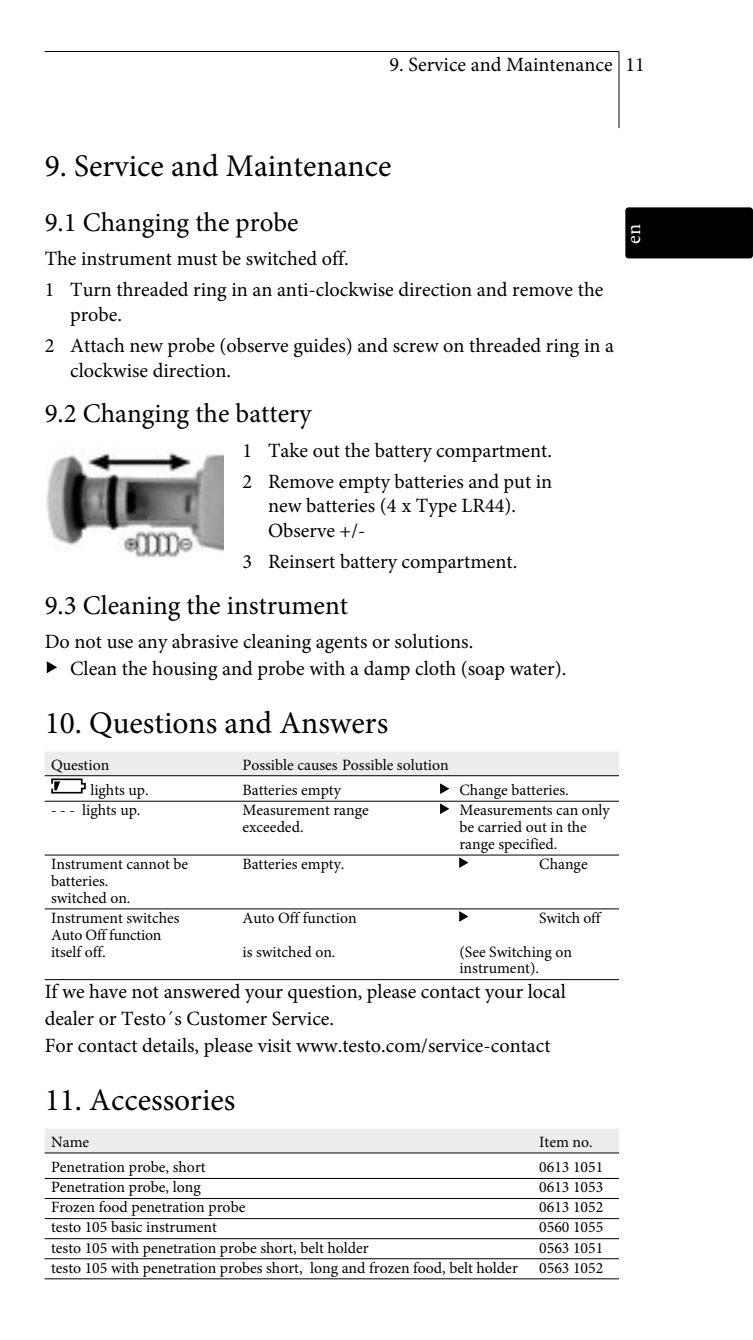
<style>
.page{position:relative;width:753px;height:1340px;background:#fff}
.page>*{position:absolute;margin:0;border:0;box-sizing:border-box;transform-origin:0 0}
.t1{font:31.5px "Minion Pro";color:#000}
.t2{font:27px "Minion Pro";color:#000}
.t3{font:20.25px/31.1px "Minion Pro";color:#000}
.t4{font:20.25px "Minion Pro";color:#fff}
.t5{font:15.75px/16.9px "Minion Pro";color:#000}
</style>
<div class="page">
<hr style="left:45px;top:51px;width:574px;height:1px;background:#000">
<div style="left:45px;top:751px;width:574px;height:24px;background:#ededed"></div>
<hr style="left:45px;top:775px;width:574px;height:1px;background:#000">
<hr style="left:45px;top:800px;width:574px;height:1px;background:#000">
<hr style="left:45px;top:854px;width:574px;height:1px;background:#000">
<hr style="left:45px;top:908px;width:574px;height:1px;background:#000">
<hr style="left:45px;top:979px;width:574px;height:1px;background:#000">
<div style="left:45px;top:1128px;width:574px;height:24px;background:#ededed"></div>
<hr style="left:45px;top:1152px;width:574px;height:1px;background:#000">
<hr style="left:45px;top:1177px;width:574px;height:1px;background:#000">
<hr style="left:45px;top:1198px;width:574px;height:1px;background:#000">
<hr style="left:45px;top:1218px;width:574px;height:1px;background:#000">
<hr style="left:45px;top:1238px;width:574px;height:1px;background:#000">
<hr style="left:45px;top:1258px;width:574px;height:1px;background:#000">
<hr style="left:45px;top:1278px;width:574px;height:1px;background:#000">
<img style="left:46px;top:449px;width:177px;height:109px">
<svg style="left:47px;top:661px;width:10px;height:11px"></svg>
<svg style="left:51px;top:778px;width:35px;height:16px"></svg>
<svg style="left:440px;top:784px;width:9px;height:9px"></svg>
<svg style="left:440px;top:804px;width:9px;height:9px"></svg>
<svg style="left:459px;top:857px;width:9px;height:10px"></svg>
<svg style="left:459px;top:911px;width:9px;height:10px"></svg>
<hr style="left:618px;top:51px;width:1px;height:77px;background:#000">
<div style="left:625px;top:207px;width:128px;height:51px;background:#000;border-radius:3px"></div>
<p class="t3" style="left:389px;top:49px;width:257px">9. Service and Maintenance 11</p>
<h1 class="t1" style="left:45px;top:145px;width:348px">9. Service and Maintenance</h1>
<h2 class="t2" style="left:45px;top:204px;width:255px">9.1 Changing the probe</h2>
<p class="t3" style="left:45px;top:243px;width:560px">The instrument must be switched off.<br>1 Turn threaded ring in an anti-clockwise direction and remove the</p>
<p class="t3" style="left:45px;top:299px;width:571px;text-indent:26px">probe.<br>2 Attach new probe (observe guides) and screw on threaded ring in a</p>
<p class="t3" style="left:70px;top:355px;width:162px">clockwise direction.</p>
<h2 class="t2" style="left:45px;top:395px;width:268px">9.2 Changing the battery</h2>
<p class="t3" style="left:242px;top:434px;width:311px">1 Take out the battery compartment.<br>2 Remove empty batteries and put in</p>
<p class="t3" style="left:268px;top:493px;width:249px;line-height:24.8px">new batteries (4 x Type LR44).<br>Observe +/-</p>
<p class="t3" style="left:242px;top:546px;width:276px">3 Reinsert battery compartment.</p>
<h2 class="t2" style="left:45px;top:587px;width:305px">9.3 Cleaning the instrument</h2>
<p class="t3" style="left:70px;top:628px;width:497px;line-height:26.6px;text-indent:-26px">Do not use any abrasive cleaning agents or solutions.<br>Clean the housing and probe with a damp cloth (soap water).</p>
<h1 class="t1" style="left:45px;top:701px;width:345px">10. Questions and Answers</h1>
<p class="t5" style="left:51px;top:756px;width:60px">Question</p>
<p class="t5" style="left:242px;top:756px;width:208px">Possible causes Possible solution</p>
<p class="t5" style="left:90px;top:781px;width:60px">lights up.</p>
<p class="t5" style="left:242px;top:781px;width:100px">Batteries empty</p>
<p class="t5" style="left:459px;top:781px;width:111px">Change batteries.</p>
<p class="t5" style="left:51px;top:801px;width:91px">- - - lights up.</p>
<p class="t5" style="left:242px;top:801px;width:128px">Measurement range</p>
<p class="t5" style="left:459px;top:801px;width:152px">Measurements can only</p>
<p class="t5" style="left:242px;top:818px;width:63px">exceeded.</p>
<p class="t5" style="left:459px;top:818px;width:129px">be carried out in the range specified.</p>
<p class="t5" style="left:51px;top:855px;width:139px">Instrument cannot be</p>
<p class="t5" style="left:242px;top:855px;width:104px">Batteries empty.</p>
<p class="t5" style="left:539px;top:855px;width:50px">Change</p>
<p class="t5" style="left:51px;top:872px;width:81px">batteries. switched on.</p>
<p class="t5" style="left:51px;top:909px;width:130px">Instrument switches</p>
<p class="t5" style="left:242px;top:909px;width:116px">Auto Off function</p>
<p class="t5" style="left:539px;top:909px;width:63px">Switch off</p>
<p class="t5" style="left:51px;top:926px;width:112px">Auto Off function itself off.</p>
<p class="t5" style="left:242px;top:943px;width:95px">is switched on.</p>
<p class="t5" style="left:459px;top:943px;width:114px">(See Switching on instrument).</p>
<p class="t3" style="left:45px;top:978px;width:522px;line-height:26.6px">If we have not answered your question, please contact your local dealer or Testo´s Customer Service.<br>For contact details, please visit www.testo.com/service-contact</p>
<h1 class="t1" style="left:45px;top:1078px;width:192px">11. Accessories</h1>
<p class="t5" style="left:51px;top:1133px;width:40px">Name</p>
<p class="t5" style="left:539px;top:1133px;width:55px">Item no.</p>
<p class="t5" style="left:51px;top:1158px;width:156px">Penetration probe, short</p>
<p class="t5" style="left:539px;top:1158px;width:66px">0613 1051</p>
<p class="t5" style="left:51px;top:1178px;width:151px">Penetration probe, long</p>
<p class="t5" style="left:539px;top:1178px;width:66px">0613 1053</p>
<p class="t5" style="left:51px;top:1198px;width:196px">Frozen food penetration probe</p>
<p class="t5" style="left:539px;top:1198px;width:66px">0613 1052</p>
<p class="t5" style="left:51px;top:1219px;width:167px">testo 105 basic instrument</p>
<p class="t5" style="left:539px;top:1219px;width:66px">0560 1055</p>
<p class="t5" style="left:51px;top:1239px;width:319px">testo 105 with penetration probe short, belt holder</p>
<p class="t5" style="left:539px;top:1239px;width:66px">0563 1051</p>
<p class="t5" style="left:51px;top:1259px;width:468px">testo 105 with penetration probes short, long and frozen food, belt holder</p>
<p class="t5" style="left:539px;top:1259px;width:66px">0563 1052</p>
<p class="t4" style="left:620px;top:243px;width:21px;rotate:-90deg">en</p>
</div>
